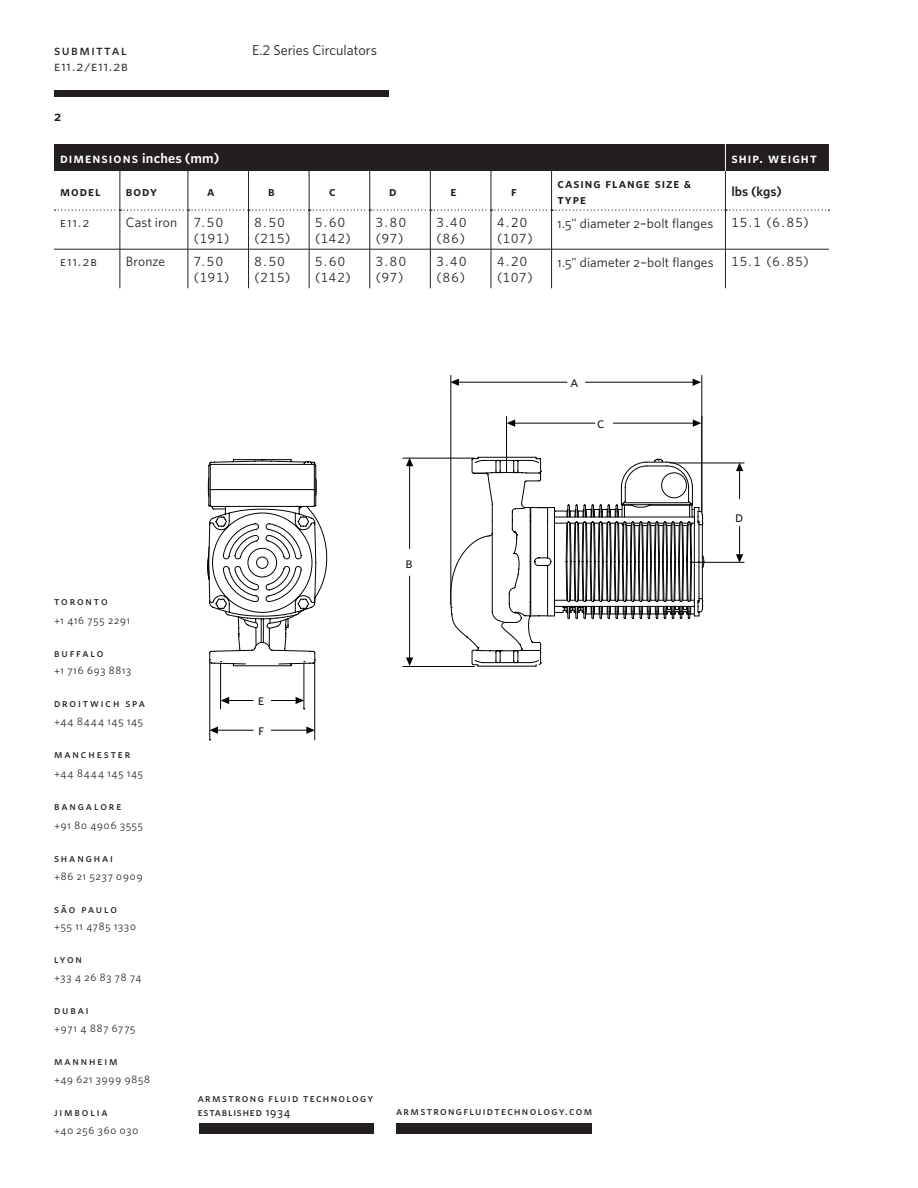
<style>
.page{position:relative;width:918px;height:1188px;background:#fff}
.page>*{position:absolute;margin:0;border:0;box-sizing:border-box;transform-origin:0 0}
.t1{font:15px "Whitney A Book SC";color:#040503}
.t2{font:14.25px "Whitney A Semibold SC";letter-spacing:.075em;color:#fff}
.t3{font:14.25px "Whitney A";color:#231f20}
.t4{font:14.25px "Whitney A Book SC";letter-spacing:.065em;color:#231f20}
.t5{font:14.25px "Whitney A Medium SC";letter-spacing:.1em;color:#231f20}
.t6{font:14.25px "Whitney A Semibold SC";color:#231f20}
.t7{font:13.5px/16.2px "Whitney A Numeric";letter-spacing:.085em;color:#231f20}
.t8{font:13.5px "Whitney A";letter-spacing:.01em;color:#231f20}
.t9{font:13.5px/16.2px "Whitney A Semibold SC";letter-spacing:.075em;color:#231f20}
.t10{font:13.5px "Whitney A Book SC";letter-spacing:.09em;color:#231f20}
.t11{font:600 13.5px "Whitney A";color:#231f20}
.t12{font:11.55px "Whitney A Medium SC";letter-spacing:.165em;color:#231f20}
.t13{font:11.55px/13.8px "Whitney A Medium SC";letter-spacing:.11em;color:#231f20}
.t14{font:11.55px "Whitney A Medium SC";letter-spacing:.115em;color:#231f20}
.t15{font:11.55px "Whitney A Medium SC";letter-spacing:.145em;color:#231f20}
.t16{font:10.65px "Whitney A Book SC";letter-spacing:.08em;color:#231f20}
.s1{font-family:"Whitney A Numeric"}
.s2{font-family:"Whitney A";font-weight:600}
.s3{font-family:"Whitney A Book SC"}
.s4{font-size:14.25px}
.s5{font-family:"Whitney A Book SC";font-size:14.25px}
</style>
<div class="page">
<div style="left:54px;top:90px;width:335px;height:7px;background:#231f20"></div>
<svg style="left:450px;top:457px;width:253px;height:210px"></svg>
<svg style="left:451px;top:460px;width:241px;height:203px"></svg>
<hr style="left:451px;top:375px;width:1px;height:230px;background:#040503">
<hr style="left:702px;top:375px;width:1px;height:137px;background:#040503">
<hr style="left:458px;top:382px;width:109px;height:1px;background:#040503">
<hr style="left:585px;top:382px;width:109px;height:1px;background:#040503">
<hr style="left:690px;top:562px;width:54px;height:1px;background:#040503">
<hr style="left:669px;top:463px;width:75px;height:1px;background:#040503">
<hr style="left:506px;top:416px;width:1px;height:56px;background:#040503">
<hr style="left:613px;top:423px;width:81px;height:1px;background:#040503">
<hr style="left:514px;top:423px;width:81px;height:1px;background:#040503">
<hr style="left:403px;top:666px;width:71px;height:1px;background:#040503">
<hr style="left:403px;top:458px;width:71px;height:1px;background:#040503">
<hr style="left:409px;top:576px;width:1px;height:83px;background:#040503">
<hr style="left:409px;top:466px;width:1px;height:83px;background:#040503">
<hr style="left:220px;top:664px;width:1px;height:45px;background:#040503">
<hr style="left:304px;top:664px;width:1px;height:45px;background:#040503">
<hr style="left:314px;top:663px;width:1px;height:77px;background:#040503">
<hr style="left:210px;top:663px;width:1px;height:77px;background:#040503">
<hr style="left:271px;top:730px;width:36px;height:1px;background:#040503">
<hr style="left:217px;top:730px;width:36px;height:1px;background:#040503">
<svg style="left:406px;top:458px;width:7px;height:8px"></svg>
<svg style="left:736px;top:463px;width:7px;height:36px"></svg>
<svg style="left:271px;top:697px;width:34px;height:13px"></svg>
<svg style="left:306px;top:727px;width:9px;height:7px"></svg>
<svg style="left:209px;top:727px;width:9px;height:7px"></svg>
<svg style="left:221px;top:697px;width:32px;height:7px"></svg>
<svg style="left:406px;top:657px;width:7px;height:9px"></svg>
<svg style="left:736px;top:526px;width:7px;height:37px"></svg>
<svg style="left:693px;top:419px;width:8px;height:8px"></svg>
<svg style="left:693px;top:379px;width:8px;height:7px"></svg>
<svg style="left:450px;top:379px;width:9px;height:7px"></svg>
<svg style="left:507px;top:419px;width:8px;height:8px"></svg>
<svg style="left:208px;top:459px;width:119px;height:207px"></svg>
<div style="left:396px;top:1124px;width:196px;height:10px;background:#231f20"></div>
<div style="left:199px;top:1124px;width:175px;height:10px;background:#231f20"></div>
<div style="left:54px;top:144px;width:775px;height:27px;background:#231f20"></div>
<svg style="left:55px;top:210px;width:774px;height:1px"></svg>
<hr style="left:120px;top:210px;width:1px;height:39px;background:#231f20">
<hr style="left:188px;top:210px;width:1px;height:39px;background:#231f20">
<hr style="left:248px;top:210px;width:1px;height:39px;background:#231f20">
<hr style="left:309px;top:210px;width:1px;height:39px;background:#231f20">
<hr style="left:369px;top:210px;width:1px;height:39px;background:#231f20">
<hr style="left:430px;top:210px;width:1px;height:39px;background:#231f20">
<hr style="left:491px;top:210px;width:1px;height:39px;background:#231f20">
<hr style="left:551px;top:210px;width:1px;height:39px;background:#231f20">
<hr style="left:725px;top:210px;width:1px;height:39px;background:#231f20">
<hr style="left:54px;top:249px;width:66px;height:1px;background:#231f20">
<hr style="left:120px;top:249px;width:68px;height:1px;background:#231f20">
<hr style="left:120px;top:249px;width:1px;height:39px;background:#231f20">
<hr style="left:188px;top:249px;width:61px;height:1px;background:#231f20">
<hr style="left:188px;top:249px;width:1px;height:39px;background:#231f20">
<hr style="left:249px;top:249px;width:60px;height:1px;background:#231f20">
<hr style="left:248px;top:249px;width:1px;height:39px;background:#231f20">
<hr style="left:309px;top:249px;width:61px;height:1px;background:#231f20">
<hr style="left:309px;top:249px;width:1px;height:39px;background:#231f20">
<hr style="left:370px;top:249px;width:60px;height:1px;background:#231f20">
<hr style="left:369px;top:249px;width:1px;height:39px;background:#231f20">
<hr style="left:430px;top:249px;width:61px;height:1px;background:#231f20">
<hr style="left:430px;top:249px;width:1px;height:39px;background:#231f20">
<hr style="left:491px;top:249px;width:61px;height:1px;background:#231f20">
<hr style="left:491px;top:249px;width:1px;height:39px;background:#231f20">
<hr style="left:552px;top:249px;width:173px;height:1px;background:#231f20">
<hr style="left:551px;top:249px;width:1px;height:39px;background:#231f20">
<hr style="left:725px;top:249px;width:104px;height:1px;background:#231f20">
<hr style="left:725px;top:249px;width:1px;height:39px;background:#231f20">
<hr style="left:120px;top:171px;width:1px;height:39px;background:#231f20">
<hr style="left:188px;top:171px;width:1px;height:39px;background:#231f20">
<hr style="left:248px;top:171px;width:1px;height:39px;background:#231f20">
<hr style="left:309px;top:171px;width:1px;height:39px;background:#231f20">
<hr style="left:369px;top:171px;width:1px;height:39px;background:#231f20">
<hr style="left:430px;top:171px;width:1px;height:39px;background:#231f20">
<hr style="left:491px;top:171px;width:1px;height:39px;background:#231f20">
<hr style="left:551px;top:171px;width:1px;height:39px;background:#231f20">
<hr style="left:725px;top:171px;width:1px;height:39px;background:#231f20">
<h2 class="t5" style="left:54px;top:40px;width:74px">submittal</h2>
<h2 class="t3" style="left:252px;top:40px;width:126px">E.<span class="s1">2</span> Series Circulators</h2>
<p class="t4" style="left:54px;top:57px;width:75px">e11.2/e11.2b</p>
<p class="t6" style="left:54px;top:107px;width:9px">2</p>
<p class="t2" style="left:60px;top:149px;width:161px">dimensions <span class="s2">inches (mm)</span></p>
<p class="t2" style="left:732px;top:149px;width:87px">ship. weight</p>
<p class="t9" style="left:60px;top:183px;width:42px">model</p>
<p class="t9" style="left:126px;top:183px;width:33px">body</p>
<p class="t9" style="left:207px;top:183px;width:9px">a</p>
<p class="t9" style="left:268px;top:183px;width:8px">b</p>
<p class="t9" style="left:329px;top:183px;width:8px">c</p>
<p class="t9" style="left:389px;top:183px;width:9px">d</p>
<p class="t9" style="left:450px;top:183px;width:7px">e</p>
<p class="t9" style="left:511px;top:183px;width:7px">f</p>
<p class="t9" style="left:558px;top:175px;width:135px">casing flange size &amp; type</p>
<p class="t11" style="left:732px;top:182px;width:52px">lbs (kgs)</p>
<p class="t10" style="left:60px;top:213px;width:31px">e11.2</p>
<p class="t8" style="left:126px;top:213px;width:53px">Cast iron</p>
<p class="t7" style="left:194px;top:215px;width:37px">7.50 (191)</p>
<p class="t7" style="left:255px;top:215px;width:37px">8.50 (215)</p>
<p class="t7" style="left:315px;top:215px;width:37px">5.60 (142)</p>
<p class="t7" style="left:376px;top:215px;width:32px">3.80 (97)</p>
<p class="t7" style="left:436px;top:215px;width:32px">3.40 (86)</p>
<p class="t7" style="left:497px;top:215px;width:37px">4.20 (107)</p>
<p class="t8" style="left:558px;top:214px;width:157px"><span class="s3">1.5"</span> diameter <span class="s3">2</span><span class="s4">–</span>bolt flanges</p>
<p class="t7" style="left:732px;top:215px;width:79px">15.1 (6.85)</p>
<p class="t10" style="left:60px;top:252px;width:38px">e11.2b</p>
<p class="t8" style="left:126px;top:252px;width:41px">Bronze</p>
<p class="t7" style="left:194px;top:254px;width:37px">7.50 (191)</p>
<p class="t7" style="left:255px;top:254px;width:37px">8.50 (215)</p>
<p class="t7" style="left:315px;top:254px;width:37px">5.60 (142)</p>
<p class="t7" style="left:376px;top:254px;width:32px">3.80 (97)</p>
<p class="t7" style="left:436px;top:254px;width:32px">3.40 (86)</p>
<p class="t7" style="left:497px;top:254px;width:37px">4.20 (107)</p>
<p class="t8" style="left:558px;top:253px;width:158px"><span class="s3">1.5"</span> diameter <span class="s3">2</span><span class="s5">–</span>bolt flanges</p>
<p class="t7" style="left:732px;top:254px;width:79px">15.1 (6.85)</p>
<h1 class="t1" style="left:570px;top:372px;width:9px">a</h1>
<h1 class="t1" style="left:597px;top:413px;width:9px">c</h1>
<p class="t12" style="left:54px;top:593px;width:55px">toronto</p>
<p class="t16" style="left:54px;top:613px;width:77px">+1 416 755 2291</p>
<p class="t15" style="left:54px;top:645px;width:51px">buffalo</p>
<p class="t16" style="left:54px;top:664px;width:79px">+1 716 693 8813</p>
<p class="t12" style="left:54px;top:695px;width:93px">droitwich spa</p>
<p class="t16" style="left:54px;top:715px;width:90px">+44 8444 145 145</p>
<p class="t12" style="left:54px;top:747px;width:78px">manchester</p>
<p class="t16" style="left:54px;top:766px;width:90px">+44 8444 145 145</p>
<p class="t12" style="left:54px;top:798px;width:69px">bangalore</p>
<p class="t16" style="left:54px;top:818px;width:91px">+91 80 4906 3555</p>
<p class="t12" style="left:54px;top:850px;width:61px">shanghai</p>
<p class="t16" style="left:54px;top:869px;width:90px">+86 21 5237 0909</p>
<p class="t15" style="left:54px;top:901px;width:65px">são paulo</p>
<p class="t16" style="left:54px;top:920px;width:83px">+55 11 4785 1330</p>
<p class="t15" style="left:54px;top:952px;width:30px">lyon</p>
<p class="t16" style="left:54px;top:970px;width:89px">+33 4 26 83 78 74</p>
<p class="t15" style="left:54px;top:1002px;width:36px">dubai</p>
<p class="t16" style="left:54px;top:1021px;width:83px">+971 4 887 6775</p>
<p class="t12" style="left:54px;top:1053px;width:65px">mannheim</p>
<p class="t16" style="left:54px;top:1072px;width:97px">+49 621 3999 9858</p>
<p class="t12" style="left:54px;top:1104px;width:55px">jimbolia</p>
<p class="t16" style="left:54px;top:1123px;width:86px">+40 256 360 030</p>
<h1 class="t1" style="left:258px;top:690px;width:8px">e</h1>
<h1 class="t1" style="left:258px;top:720px;width:8px">f</h1>
<h1 class="t1" style="left:406px;top:553px;width:9px">b</h1>
<p class="t13" style="left:198px;top:1091px;width:177px">armstrong fluid technology established 1934</p>
<p class="t14" style="left:396px;top:1103px;width:198px">armstrongfluidtechnology.com</p>
<h1 class="t1" style="left:735px;top:507px;width:10px">d</h1>
</div>
